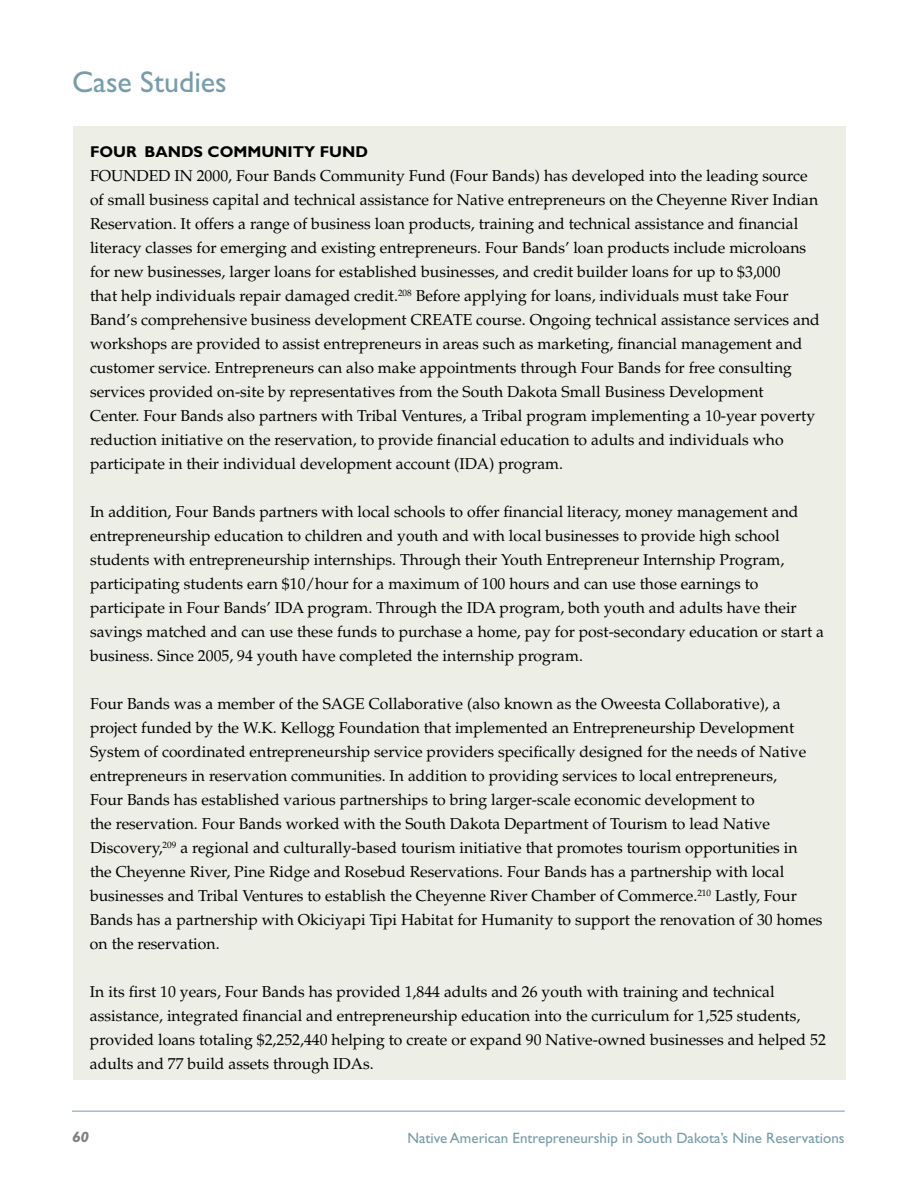
<style>
.page{position:relative;width:918px;height:1188px;background:#fff}
.page>*{position:absolute;margin:0;border:0;box-sizing:border-box;transform-origin:0 0}
.t1{font:30px "Gill Sans Std";color:#779caa}
.t2{font:15.75px/24px "Palatino LT Std";color:#000}
.t3{font:700 15.75px "Gill Sans Std";color:#000}
.t4{font:15px "Gill Sans Std";color:#779caa}
.t5{font:italic 700 15px "Gill Sans Std";color:#807f83;scale:1.08 1}
</style>
<div class="page">
<hr style="left:72px;top:1111px;width:773px;height:1px;background:#779caa">
<div style="left:73px;top:126px;width:773px;height:954px;background:#edeee6"></div>
<h1 class="t1" style="left:72px;top:65px;width:156px">Case Studies</h1>
<p class="t3" style="left:90px;top:143px;width:67px">FOUR BANDS</p>
<p class="t3" style="left:208px;top:143px;width:148px">COMMUNITY FUND</p>
<p class="t2" style="left:90px;top:164px;width:47px">Founded</p>
<p class="t2" style="left:90px;top:164px;width:731px;text-indent:84px">in 2000, Four Bands Community Fund (Four Bands) has developed into the leading source of small business capital and technical assistance for Native entrepreneurs on the Cheyenne River Indian Reservation. It offers a range of business loan products, training and technical assistance and financial literacy classes for emerging and existing entrepreneurs. Four Bands’ loan products include microloans for new businesses, larger loans for established businesses, and credit builder loans for up to $3,000<br>that help individuals repair damaged credit.<sup>208</sup> Before applying for loans, individuals must take Four Band’s comprehensive business development CREATE course. Ongoing technical assistance services and workshops are provided to assist entrepreneurs in areas such as marketing, financial management and customer service. Entrepreneurs can also make appointments through Four Bands for free consulting services provided on-site by representatives from the South Dakota Small Business Development<br>Center. Four Bands also partners with Tribal Ventures, a Tribal program implementing a 10-year poverty reduction initiative on the reservation, to provide financial education to adults and individuals who participate in their individual development account (IDA) program.</p>
<p class="t2" style="left:90px;top:500px;width:735px">In addition, Four Bands partners with local schools to offer financial literacy, money management and entrepreneurship education to children and youth and with local businesses to provide high school students with entrepreneurship internships. Through their Youth Entrepreneur Internship Program, participating students earn $10/hour for a maximum of 100 hours and can use those earnings to participate in Four Bands’ IDA program. Through the IDA program, both youth and adults have their savings matched and can use these funds to purchase a home, pay for post-secondary education or start a business. Since 2005, 94 youth have completed the internship program.</p>
<p class="t2" style="left:90px;top:692px;width:734px">Four Bands was a member of the SAGE Collaborative (also known as the Oweesta Collaborative), a project funded by the W.K. Kellogg Foundation that implemented an Entrepreneurship Development System of coordinated entrepreneurship service providers specifically designed for the needs of Native entrepreneurs in reservation communities. In addition to providing services to local entrepreneurs,<br>Four Bands has established various partnerships to bring larger-scale economic development to<br>the reservation. Four Bands worked with the South Dakota Department of Tourism to lead Native Discovery,<sup>209</sup> a regional and culturally-based tourism initiative that promotes tourism opportunities in the Cheyenne River, Pine Ridge and Rosebud Reservations. Four Bands has a partnership with local businesses and Tribal Ventures to establish the Cheyenne River Chamber of Commerce.<sup>210</sup> Lastly, Four Bands has a partnership with Okiciyapi Tipi Habitat for Humanity to support the renovation of 30 homes on the reservation.</p>
<p class="t2" style="left:90px;top:980px;width:737px">In its first 10 years, Four Bands has provided 1,844 adults and 26 youth with training and technical assistance, integrated financial and entrepreneurship education into the curriculum for 1,525 students, provided loans totaling $2,252,440 helping to create or expand 90 Native-owned businesses and helped 52 adults and 77 build assets through IDAs.</p>
<p class="t5" style="left:72px;top:1128px;width:17px">60</p>
<p class="t4" style="left:407px;top:1129px;width:439px">Native American Entrepreneurship in South Dakota’s Nine Reservations</p>
</div>
